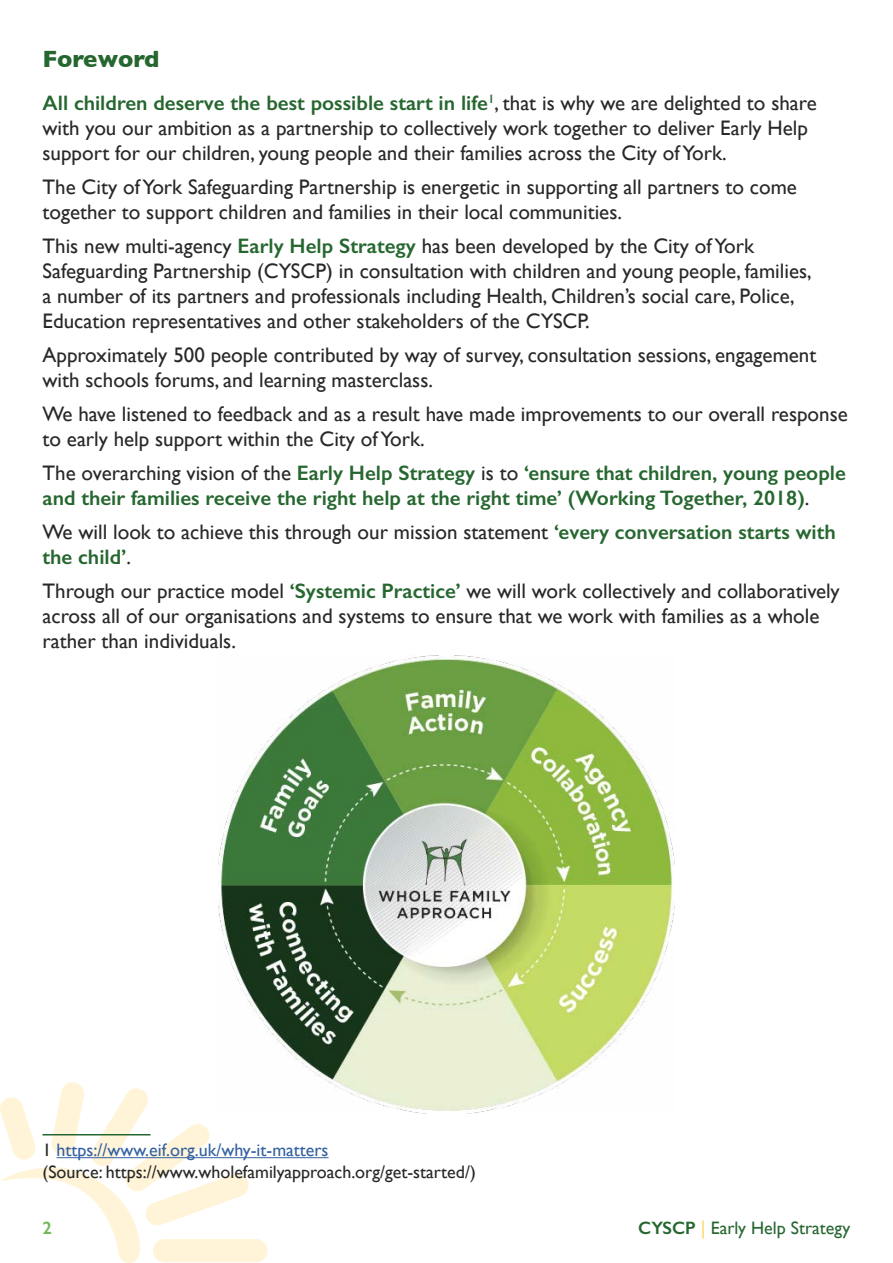
<style>
.page{position:relative;width:893px;height:1263px;background:#fff}
.page>*{position:absolute;margin:0;border:0;box-sizing:border-box;transform-origin:0 0}
.t1{font:700 24px "Gill Sans";letter-spacing:-.015em;color:#266730}
.Body{font:21px/25.2px "Gill Sans";color:#282827}
.Body-2{font:600 21px/25.2px "Gill Sans";color:#266730}
.Footnote{font:18px "Gill Sans";color:#282827}
.Footnote-2{font:18px "Gill Sans";color:#3361a0}
.t2{font:18px "Gill Sans";color:#266730}
.t3{font:600 18px "Gill Sans";color:#71b857}
.s1{font-weight:600;color:#266730}
.s2{font-weight:400;color:#282827}
.s3{color:#282827}
.s4{font-weight:600}
.s5{font-weight:600;color:#ffdb7a}
</style>
<div class="page">
<svg style="left:0;top:1082px;width:268px;height:181px"></svg>
<hr style="left:43px;top:1134px;width:108px;height:1px;background:#266730">
<hr style="left:57px;top:1157px;width:272px;height:1px;background:#3361a0">
<img style="left:218px;top:655px;width:457px;height:458px">
<h2 class="t1" style="left:43px;top:40px;width:119px">Foreword</h2>
<p class="Body" style="left:43px;top:90px;width:776px"><span class="s1">All children deserve the best possible start in life</span><sup>1</sup>, that is why we are delighted to share with you our ambition as a partnership to collectively work together to deliver Early Help support for our children, young people and their families across the City of York.</p>
<p class="Body" style="left:43px;top:174px;width:756px">The City of York Safeguarding Partnership is energetic in supporting all partners to come together to support children and families in their local communities.</p>
<p class="Body" style="left:43px;top:233px;width:771px">This new multi-agency <span class="s1">Early Help Strategy</span> has been developed by the City of York Safeguarding Partnership (CYSCP) in consultation with children and young people, families, a number of its partners and professionals including Health, Children’s social care, Police, Education representatives and other stakeholders of the CYSCP.</p>
<p class="Body" style="left:43px;top:342px;width:775px">Approximately 500 people contributed by way of survey, consultation sessions, engagement with schools forums, and learning masterclass.</p>
<p class="Body" style="left:43px;top:401px;width:807px">We have listened to feedback and as a result have made improvements to our overall response to early help support within the City of York.</p>
<p class="Body-2" style="left:43px;top:460px;width:805px"><span class="s2">The overarching vision of the</span> Early Help Strategy <span class="s2">is to</span> ‘ensure that children, young people and their families receive the right help at the right time’ (Working Together, 2018)<span class="s2">.</span></p>
<p class="Body" style="left:43px;top:519px;width:795px">We will look to achieve this through our mission statement <span class="s1">‘every conversation starts with the child’</span>.</p>
<p class="Body" style="left:43px;top:578px;width:799px">Through our practice model <span class="s1">‘Systemic Practice’</span> we will work collectively and collaboratively across all of our organisations and systems to ensure that we work with families as a whole rather than individuals.</p>
<p class="Footnote-2" style="left:43px;top:1140px;width:288px"><span class="s3">1</span> https://www.eif.org.uk/why-it-matters</p>
<p class="Footnote" style="left:43px;top:1161px;width:435px">(Source: https://www.wholefamilyapproach.org/get-started/)</p>
<p class="t3" style="left:43px;top:1216px;width:11px">2</p>
<p class="t2" style="left:638px;top:1217px;width:214px"><span class="s4">CYSCP</span> <span class="s5">|</span> Early Help Strategy</p>
</div>
